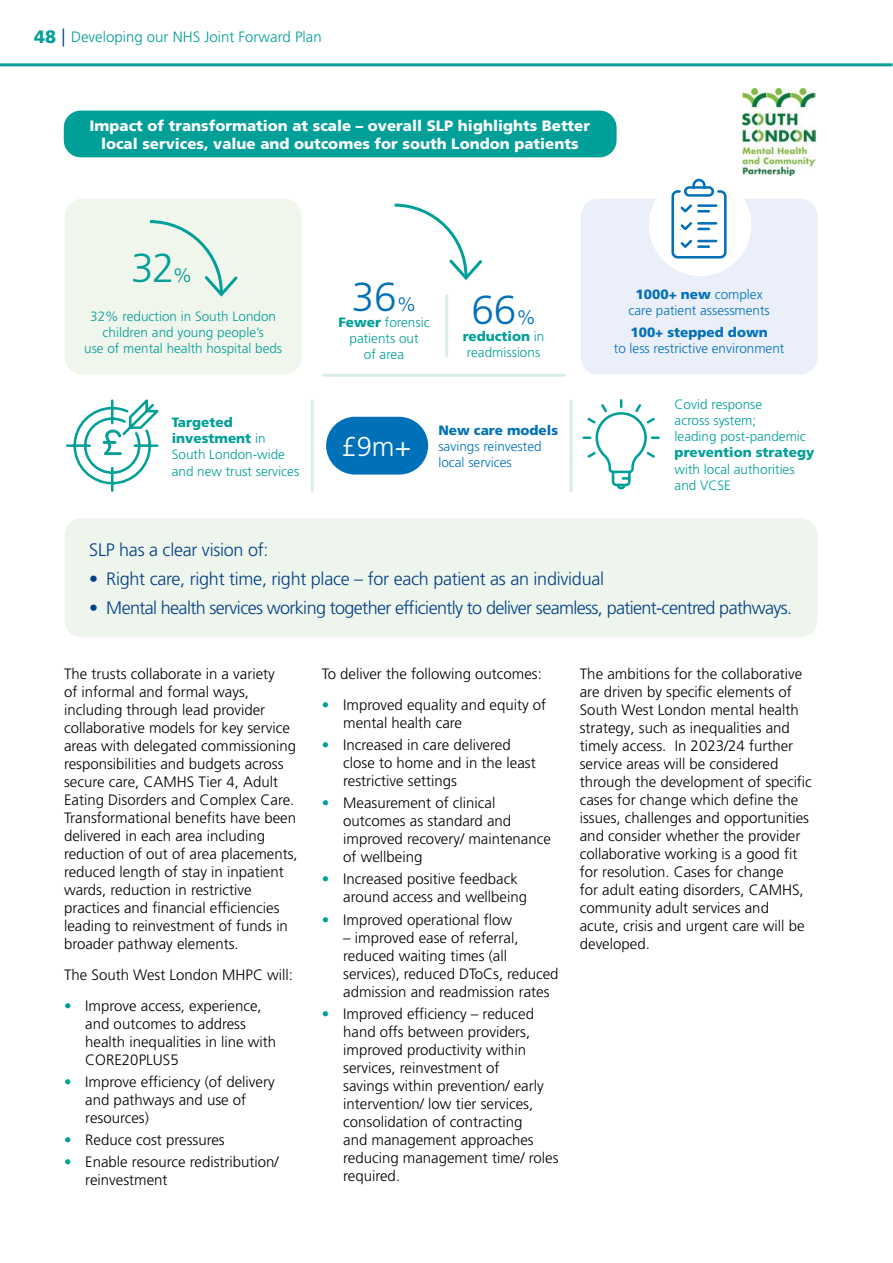
<style>
.page{position:relative;width:893px;height:1263px;background:#fff}
.page>*{position:absolute;margin:0;border:0;box-sizing:border-box;transform-origin:0 0}
.Body_Copy{font:300 40.5px "Frutiger LT Pro";color:#0071b9}
.Body_Copy-2{font:300 40.5px "Frutiger LT Pro";color:#009f98}
.Header_4_alternate{font:300 27.3px "Frutiger LT Pro";color:#fff}
.Intro_text_spanned{font:300 18px "Frutiger LT Pro";letter-spacing:-.035em;color:#033f85}
.Intro_text_spanned-2{font:300 18px "Frutiger LT Pro";letter-spacing:-.015em;color:#033f85}
.Body_Copy-3{font:300 15px/18px "Frutiger LT Pro";color:#000}
.Header_4_alternate-2{font:900 15px/18px "Frutiger LT Pro";color:#fff;text-align:center}
.t1{font:300 15px "Frutiger LT Pro";color:#009f98}
.Body_Copy-4{font:300 13.5px/16.2px "Frutiger LT Pro";color:#009f98;text-align:center}
.Body_Copy-5{font:300 13.5px/16.2px "Frutiger LT Pro";color:#0071b9;text-align:center}
.s1{font-weight:900;font-size:18px}
.s2{font-size:18px;color:#033f85}
.s3{font-size:19.5px}
.s4{font-weight:900}
.s5{color:#009f98}
</style>
<div class="page">
<hr style="left:0;top:63px;width:892px;height:3px;background:#009f98">
<div style="left:581px;top:199px;width:236px;height:175px;background:#ebeffa;border-radius:17px"></div>
<div style="left:65px;top:199px;width:237px;height:175px;background:#f1f6ec;border-radius:17px"></div>
<div style="left:326px;top:417px;width:102px;height:58px;background:#0071b9;border-radius:29px"></div>
<svg style="left:582px;top:399px;width:78px;height:91px"></svg>
<svg style="left:66px;top:399px;width:93px;height:93px"></svg>
<svg style="left:149px;top:220px;width:89px;height:77px"></svg>
<svg style="left:394px;top:203px;width:88px;height:77px"></svg>
<div style="left:649px;top:174px;width:102px;height:102px;background:#fff;border-radius:50%"></div>
<svg style="left:671px;top:178px;width:56px;height:81px"></svg>
<hr style="left:323px;top:374px;width:242px;height:3px;background:#d8edec">
<hr style="left:445px;top:296px;width:3px;height:60px;background:#d8edec">
<hr style="left:311px;top:401px;width:3px;height:90px;background:#d8edec">
<hr style="left:569px;top:401px;width:3px;height:90px;background:#d8edec">
<div style="left:64px;top:111px;width:553px;height:46px;background:#009f98;border-radius:17px"></div>
<img style="left:742px;top:89px;width:74px;height:86px">
<div style="left:65px;top:518px;width:752px;height:119px;background:#edf5ec;border-radius:17px"></div>
<p class="t1" style="left:34px;top:28px;width:289px"><span class="s1">48</span> <span class="s2">|</span> Developing our NHS Joint Forward Plan</p>
<p class="Header_4_alternate-2" style="left:89px;top:116px;width:502px">Impact of transformation at scale – overall SLP highlights Better local services, value and outcomes for south London patients</p>
<p class="Body_Copy-2" style="left:131px;top:245px;width:63px">32<span class="s3">%</span></p>
<p class="Body_Copy-4" style="left:84px;top:308px;width:200px">32% reduction in South London children and young people’s<br>use of mental health hospital beds</p>
<p class="Body_Copy-4" style="left:172px;top:414px;width:129px;text-align:left"><span class="s4">Targeted investment</span> in<br>South London-wide and new trust services</p>
<p class="Body_Copy" style="left:352px;top:273px;width:66px">36<span class="s3">%</span></p>
<p class="Body_Copy-4" style="left:338px;top:314px;width:93px"><span class="s4">Fewer</span> forensic patients out<br>of area</p>
<p class="Body_Copy" style="left:471px;top:287px;width:66px">66<span class="s3">%</span></p>
<p class="Body_Copy-4" style="left:463px;top:328px;width:83px"><span class="s4">reduction</span> in readmissions</p>
<p class="Header_4_alternate" style="left:342px;top:430px;width:71px">£9m+</p>
<p class="Body_Copy-5" style="left:438px;top:422px;width:121px;text-align:left"><span class="s4">New care models </span>savings reinvested local services</p>
<p class="Body_Copy-5" style="left:628px;top:286px;width:143px"><span class="s4">1000+ new</span> complex care patient assessments</p>
<p class="Body_Copy-5" style="left:614px;top:324px;width:172px"><span class="s4">100+ stepped down<br></span>to less restrictive environment</p>
<p class="Body_Copy-4" style="left:675px;top:396px;width:141px;text-align:left">Covid response<br>across system;<br>leading post-pandemic <span class="s4">prevention strategy </span>with local authorities and VCSE</p>
<p class="Intro_text_spanned-2" style="left:89px;top:539px;width:181px">SLP has a clear vision of:</p>
<p class="Intro_text_spanned-2" style="left:89px;top:568px;width:516px">• Right care, right time, right place – for each patient as an individual</p>
<p class="Intro_text_spanned" style="left:89px;top:597px;width:704px">• Mental health services working together efficiently to deliver seamless, patient-centred pathways.</p>
<p class="Body_Copy-3" style="left:64px;top:665px;width:235px">The trusts collaborate in a variety<br>of informal and formal ways, including through lead provider collaborative models for key service areas with delegated commissioning responsibilities and budgets across secure care, CAMHS Tier 4, Adult Eating Disorders and Complex Care.<br>Transformational benefits have been delivered in each area including reduction of out of area placements, reduced length of stay in inpatient wards, reduction in restrictive practices and financial efficiencies leading to reinvestment of funds in broader pathway elements.</p>
<p class="Body_Copy-3" style="left:64px;top:966px;width:230px">The South West London MHPC will:</p>
<p class="Body_Copy-3" style="left:85px;top:996px;width:192px;text-indent:-21px"><span class="s5">•</span> Improve access, experience, and outcomes to address health inequalities in line with<br>CORE20PLUS5</p>
<p class="Body_Copy-3" style="left:85px;top:1073px;width:191px;text-indent:-21px"><span class="s5">•</span> Improve efficiency (of delivery and pathways and use of resources)</p>
<p class="Body_Copy-3" style="left:64px;top:1131px;width:162px"><span class="s5">•</span> Reduce cost pressures</p>
<p class="Body_Copy-3" style="left:85px;top:1153px;width:195px;text-indent:-21px"><span class="s5">•</span> Enable resource redistribution/ reinvestment</p>
<p class="Body_Copy-3" style="left:322px;top:665px;width:222px">To deliver the following outcomes:</p>
<p class="Body_Copy-3" style="left:343px;top:696px;width:205px;text-indent:-21px"><span class="s5">•</span> Improved equality and equity of mental health care</p>
<p class="Body_Copy-3" style="left:343px;top:736px;width:194px;text-indent:-21px"><span class="s5">•</span> Increased in care delivered close to home and in the least restrictive settings</p>
<p class="Body_Copy-3" style="left:343px;top:794px;width:209px;text-indent:-21px"><span class="s5">•</span> Measurement of clinical outcomes as standard and improved recovery/ maintenance of wellbeing</p>
<p class="Body_Copy-3" style="left:343px;top:870px;width:185px;text-indent:-21px"><span class="s5">•</span> Increased positive feedback around access and wellbeing</p>
<p class="Body_Copy-3" style="left:322px;top:911px;width:192px"><span class="s5">•</span> Improved operational flow</p>
<p class="Body_Copy-3" style="left:343px;top:929px;width:217px">– improved ease of referral, reduced waiting times (all services), reduced DToCs, reduced admission and readmission rates</p>
<p class="Body_Copy-3" style="left:343px;top:1005px;width:217px;text-indent:-21px"><span class="s5">•</span> Improved efficiency – reduced hand offs between providers, improved productivity within services, reinvestment of<br>savings within prevention/ early intervention/ low tier services, consolidation of contracting<br>and management approaches reducing management time/ roles required.</p>
<p class="Body_Copy-3" style="left:580px;top:665px;width:234px">The ambitions for the collaborative are driven by specific elements of South West London mental health strategy, such as inequalities and timely access. In 2023/24 further service areas will be considered through the development of specific cases for change which define the issues, challenges and opportunities and consider whether the provider collaborative working is a good fit for resolution. Cases for change<br>for adult eating disorders, CAMHS, community adult services and acute, crisis and urgent care will be developed.</p>
</div>
